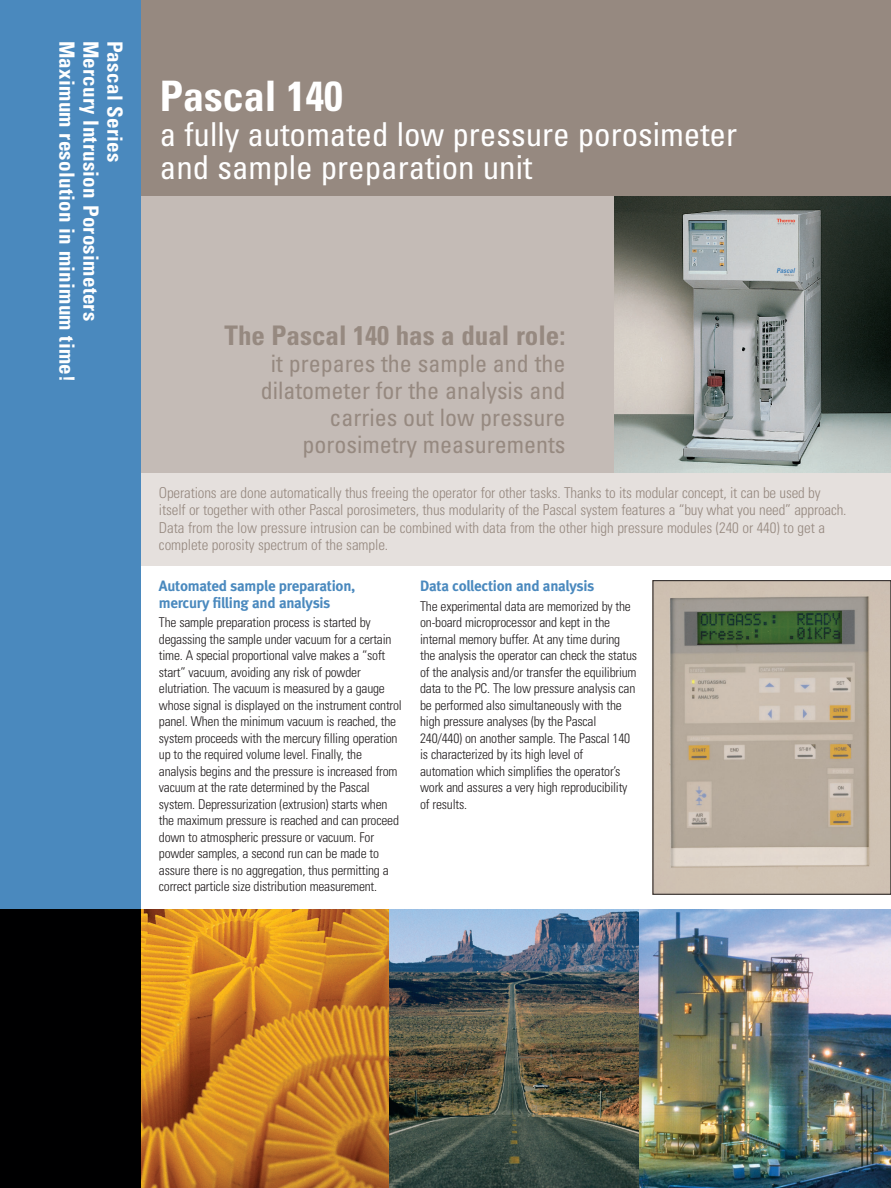
<style>
.page{position:relative;width:891px;height:1188px;background:#fff}
.page>*{position:absolute;margin:0;border:0;box-sizing:border-box;transform-origin:0 0}
.t1{font:700 condensed 42px "Univers";color:#fff}
.t2{font:condensed 33px/33px "Univers";color:#fff}
.t3{font:700 condensed 27px "Univers";color:#968980}
.t4{font:condensed 24px/27px "Univers";color:#968980;text-align:right}
.t5{font:700 condensed 21px "Univers";letter-spacing:.015em;color:#fff}
.t6{font:300 condensed 15px/17.4px "Univers";letter-spacing:-.01em;color:#968980}
.t7{font:15px/16.5px "Meta Bold LF";letter-spacing:-.015em;color:#4a89be}
.t8{font:300 condensed 13.5px/16.5px "Univers";letter-spacing:-.015em;color:#231f20}
</style>
<div class="page">
<img style="left:614px;top:195px;width:277px;height:279px">
<div style="left:132px;top:192px;width:482px;height:282px;background:#c4bbb6"></div>
<div style="left:132px;top:474px;width:759px;height:92px;background:#e5e0dd"></div>
<img style="left:141px;top:909px;width:248px;height:279px">
<img style="left:389px;top:909px;width:251px;height:279px">
<img style="left:640px;top:909px;width:251px;height:279px">
<div style="left:132px;top:0;width:759px;height:195px;background:#968980"></div>
<div style="left:0;top:909px;width:141px;height:279px;background:#000001"></div>
<div style="left:0;top:0;width:141px;height:909px;background:#4a89be"></div>
<img style="left:655px;top:582px;width:234px;height:311px">
<div style="left:653px;top:580px;width:238px;height:315px;border:1px solid #231f20"></div>
<h3 class="t5" style="left:75px;top:40px;width:343px;rotate:90deg">Maximum resolution in minimum time!</h3>
<h3 class="t5" style="left:99px;top:40px;width:282px;rotate:90deg">Mercury Intrusion Porosimeters</h3>
<h3 class="t5" style="left:123px;top:40px;width:124px;rotate:90deg">Pascal Series</h3>
<h1 class="t1" style="left:160px;top:80px;width:184px">Pascal 140</h1>
<h2 class="t2" style="left:160px;top:121px;width:579px">a fully automated low pressure porosimeter and sample preparation unit</h2>
<h3 class="t3" style="left:225px;top:326px;width:342px">The Pascal 140 has a dual role:</h3>
<h3 class="t4" style="left:261px;top:352px;width:306px">it prepares the sample and the dilatometer for the analysis and carries out low pressure porosimetry measurements</h3>
<p class="t6" style="left:159px;top:485px;width:689px">Operations are done automatically thus freeing the operator for other tasks. Thanks to its modular concept, it can be used by itself or together with other Pascal porosimeters, thus modularity of the Pascal system features a “buy what you need” approach.<br>Data from the low pressure intrusion can be combined with data from the other high pressure modules (240 or 440) to get a complete porosity spectrum of the sample.</p>
<p class="t7" style="left:159px;top:579px;width:198px">Automated sample preparation, mercury filling and analysis</p>
<p class="t8" style="left:159px;top:616px;width:245px">The sample preparation process is started by degassing the sample under vacuum for a certain time. A special proportional valve makes a “soft start” vacuum, avoiding any risk of powder elutriation. The vacuum is measured by a gauge whose signal is displayed on the instrument control panel. When the minimum vacuum is reached, the system proceeds with the mercury filling operation up to the required volume level. Finally, the analysis begins and the pressure is increased from vacuum at the rate determined by the Pascal system. Depressurization (extrusion) starts when the maximum pressure is reached and can proceed down to atmospheric pressure or vacuum. For powder samples, a second run can be made to assure there is no aggregation, thus permitting a correct particle size distribution measurement.</p>
<p class="t7" style="left:420px;top:579px;width:176px">Data collection and analysis</p>
<p class="t8" style="left:420px;top:599px;width:219px">The experimental data are memorized by the on-board microprocessor and kept in the internal memory buffer. At any time during the analysis the operator can check the status of the analysis and/or transfer the equilibrium data to the PC. The low pressure analysis can be performed also simultaneously with the high pressure analyses (by the Pascal 240/440) on another sample. The Pascal 140 is characterized by its high level of automation which simplifies the operator’s work and assures a very high reproducibility of results.</p>
</div>
